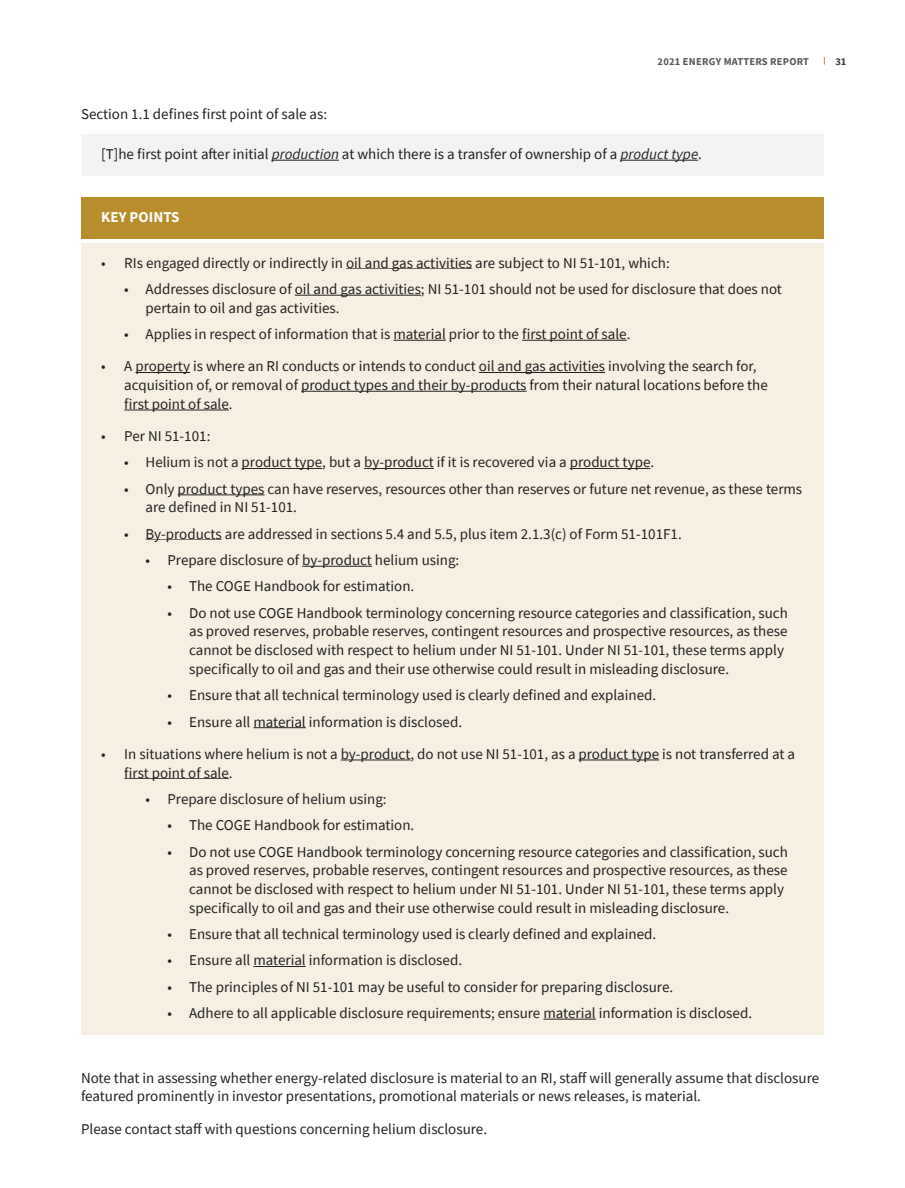
<style>
.page{position:relative;width:905px;height:1188px;background:#fff}
.page>*{position:absolute;margin:0;border:0;box-sizing:border-box;transform-origin:0 0}
.paragraph_shading_go{font:15px/18.8px "Source Sans Pro";color:#231f20}
.Body{font:15px/18.8px "Source Sans Pro";color:#231f20}
.paragraph_shading_wh{font:15px "Source Sans Pro";color:#231f20}
.paragraph_shading_he{font:700 15px "Source Sans Pro";color:#fff}
.t1{font:700 10.5px "Source Sans Pro";letter-spacing:.02em;color:#57585a}
.t2{font:700 10.5px "Source Sans Pro";color:#3e3e3f}
.s1{font-style:italic}
</style>
<div class="page">
<div style="left:81px;top:134px;width:743px;height:42px;background:#f2f3f4"></div>
<hr style="left:272px;top:160px;width:67px;height:1px;background:#231f20">
<hr style="left:620px;top:160px;width:78px;height:1px;background:#231f20">
<div style="left:81px;top:197px;width:743px;height:42px;background:#b88e2d"></div>
<div style="left:81px;top:243px;width:743px;height:42px;background:#f6f0e2"></div>
<hr style="left:346px;top:268px;width:126px;height:1px;background:#231f20">
<div style="left:81px;top:269px;width:743px;height:61px;background:#f6f0e2"></div>
<hr style="left:295px;top:295px;width:126px;height:1px;background:#231f20">
<div style="left:81px;top:314px;width:743px;height:42px;background:#f6f0e2"></div>
<hr style="left:393px;top:340px;width:53px;height:1px;background:#231f20">
<hr style="left:522px;top:340px;width:104px;height:1px;background:#231f20">
<div style="left:81px;top:347px;width:743px;height:79px;background:#f6f0e2"></div>
<hr style="left:135px;top:372px;width:55px;height:1px;background:#231f20">
<hr style="left:479px;top:372px;width:126px;height:1px;background:#231f20">
<hr style="left:301px;top:391px;width:225px;height:1px;background:#231f20">
<hr style="left:124px;top:410px;width:105px;height:1px;background:#231f20">
<div style="left:81px;top:416px;width:743px;height:42px;background:#f6f0e2"></div>
<div style="left:81px;top:443px;width:743px;height:42px;background:#f6f0e2"></div>
<hr style="left:242px;top:468px;width:80px;height:1px;background:#231f20">
<hr style="left:364px;top:468px;width:70px;height:1px;background:#231f20">
<hr style="left:569px;top:468px;width:81px;height:1px;background:#231f20">
<div style="left:81px;top:469px;width:743px;height:61px;background:#f6f0e2"></div>
<hr style="left:177px;top:494px;width:87px;height:1px;background:#231f20">
<div style="left:81px;top:514px;width:743px;height:42px;background:#f6f0e2"></div>
<div style="left:81px;top:540px;width:743px;height:42px;background:#f6f0e2"></div>
<hr style="left:302px;top:566px;width:70px;height:1px;background:#231f20">
<div style="left:81px;top:567px;width:743px;height:42px;background:#f6f0e2"></div>
<div style="left:81px;top:593px;width:743px;height:98px;background:#f6f0e2"></div>
<div style="left:81px;top:676px;width:743px;height:42px;background:#f6f0e2"></div>
<div style="left:81px;top:702px;width:743px;height:42px;background:#f6f0e2"></div>
<hr style="left:253px;top:727px;width:53px;height:1px;background:#231f20">
<div style="left:81px;top:734px;width:743px;height:61px;background:#f6f0e2"></div>
<hr style="left:341px;top:760px;width:69px;height:1px;background:#231f20">
<hr style="left:578px;top:760px;width:81px;height:1px;background:#231f20">
<hr style="left:124px;top:778px;width:105px;height:1px;background:#231f20">
<div style="left:81px;top:779px;width:743px;height:42px;background:#f6f0e2"></div>
<div style="left:81px;top:805px;width:743px;height:42px;background:#f6f0e2"></div>
<div style="left:81px;top:832px;width:743px;height:98px;background:#f6f0e2"></div>
<div style="left:81px;top:914px;width:743px;height:42px;background:#f6f0e2"></div>
<div style="left:81px;top:941px;width:743px;height:42px;background:#f6f0e2"></div>
<hr style="left:253px;top:966px;width:53px;height:1px;background:#231f20">
<div style="left:81px;top:967px;width:743px;height:42px;background:#f6f0e2"></div>
<div style="left:81px;top:993px;width:743px;height:42px;background:#f6f0e2"></div>
<hr style="left:543px;top:1019px;width:52px;height:1px;background:#231f20">
<p class="t1" style="left:657px;top:54px;width:153px">2021 ENERGY MATTERS REPORT</p>
<p class="t2" style="left:835px;top:54px;width:13px">31</p>
<p class="Body" style="left:81px;top:105px;width:248px">Section 1.1 defines first point of sale as:</p>
<p class="paragraph_shading_wh" style="left:101px;top:145px;width:602px">[T]he first point after initial <span class="s1">production</span> at which there is a transfer of ownership of a <span class="s1">product type</span>.</p>
<p class="paragraph_shading_he" style="left:101px;top:207px;width:80px">KEY POINTS</p>
<p class="paragraph_shading_go" style="left:101px;top:253px;width:570px">• RIs engaged directly or indirectly in oil and gas activities are subject to NI 51-101, which:</p>
<p class="paragraph_shading_go" style="left:146px;top:280px;width:638px;text-indent:-21px">• Addresses disclosure of oil and gas activities; NI 51-101 should not be used for disclosure that does not pertain to oil and gas activities.</p>
<p class="paragraph_shading_go" style="left:124px;top:325px;width:507px">• Applies in respect of information that is material prior to the first point of sale.</p>
<p class="paragraph_shading_go" style="left:124px;top:357px;width:645px;text-indent:-23px">• A property is where an RI conducts or intends to conduct oil and gas activities involving the search for, acquisition of, or removal of product types and their by-products from their natural locations before the first point of sale.</p>
<p class="paragraph_shading_go" style="left:101px;top:427px;width:111px">• Per NI 51-101:</p>
<p class="paragraph_shading_go" style="left:124px;top:453px;width:531px">• Helium is not a product type, but a by-product if it is recovered via a product type.</p>
<p class="paragraph_shading_go" style="left:146px;top:479px;width:658px;text-indent:-21px">• Only product types can have reserves, resources other than reserves or future net revenue, as these terms are defined in NI 51-101.</p>
<p class="paragraph_shading_go" style="left:124px;top:524px;width:559px">• By-products are addressed in sections 5.4 and 5.5, plus item 2.1.3(c) of Form 51-101F1.</p>
<p class="paragraph_shading_go" style="left:146px;top:551px;width:315px">• Prepare disclosure of by-product helium using:</p>
<p class="paragraph_shading_go" style="left:167px;top:577px;width:248px">• The COGE Handbook for estimation.</p>
<p class="paragraph_shading_go" style="left:189px;top:603px;width:600px;text-indent:-22px">• Do not use COGE Handbook terminology concerning resource categories and classification, such as proved reserves, probable reserves, contingent resources and prospective resources, as these cannot be disclosed with respect to helium under NI 51-101. Under NI 51-101, these terms apply specifically to oil and gas and their use otherwise could result in misleading disclosure.</p>
<p class="paragraph_shading_go" style="left:167px;top:686px;width:490px">• Ensure that all technical terminology used is clearly defined and explained.</p>
<p class="paragraph_shading_go" style="left:167px;top:712px;width:296px">• Ensure all material information is disclosed.</p>
<p class="paragraph_shading_go" style="left:124px;top:744px;width:672px;text-indent:-23px">• In situations where helium is not a by-product, do not use NI 51-101, as a product type is not transferred at a first point of sale.</p>
<p class="paragraph_shading_go" style="left:146px;top:789px;width:242px">• Prepare disclosure of helium using:</p>
<p class="paragraph_shading_go" style="left:167px;top:816px;width:248px">• The COGE Handbook for estimation.</p>
<p class="paragraph_shading_go" style="left:189px;top:842px;width:600px;text-indent:-22px">• Do not use COGE Handbook terminology concerning resource categories and classification, such as proved reserves, probable reserves, contingent resources and prospective resources, as these cannot be disclosed with respect to helium under NI 51-101. Under NI 51-101, these terms apply specifically to oil and gas and their use otherwise could result in misleading disclosure.</p>
<p class="paragraph_shading_go" style="left:167px;top:925px;width:490px">• Ensure that all technical terminology used is clearly defined and explained.</p>
<p class="paragraph_shading_go" style="left:167px;top:951px;width:296px">• Ensure all material information is disclosed.</p>
<p class="paragraph_shading_go" style="left:167px;top:977px;width:507px">• The principles of NI 51-101 may be useful to consider for preparing disclosure.</p>
<p class="paragraph_shading_go" style="left:167px;top:1004px;width:586px">• Adhere to all applicable disclosure requirements; ensure material information is disclosed.</p>
<p class="Body" style="left:81px;top:1068px;width:739px">Note that in assessing whether energy-related disclosure is material to an RI, staff will generally assume that disclosure featured prominently in investor presentations, promotional materials or news releases, is material.</p>
<p class="Body" style="left:81px;top:1119px;width:407px">Please contact staff with questions concerning helium disclosure.</p>
</div>
